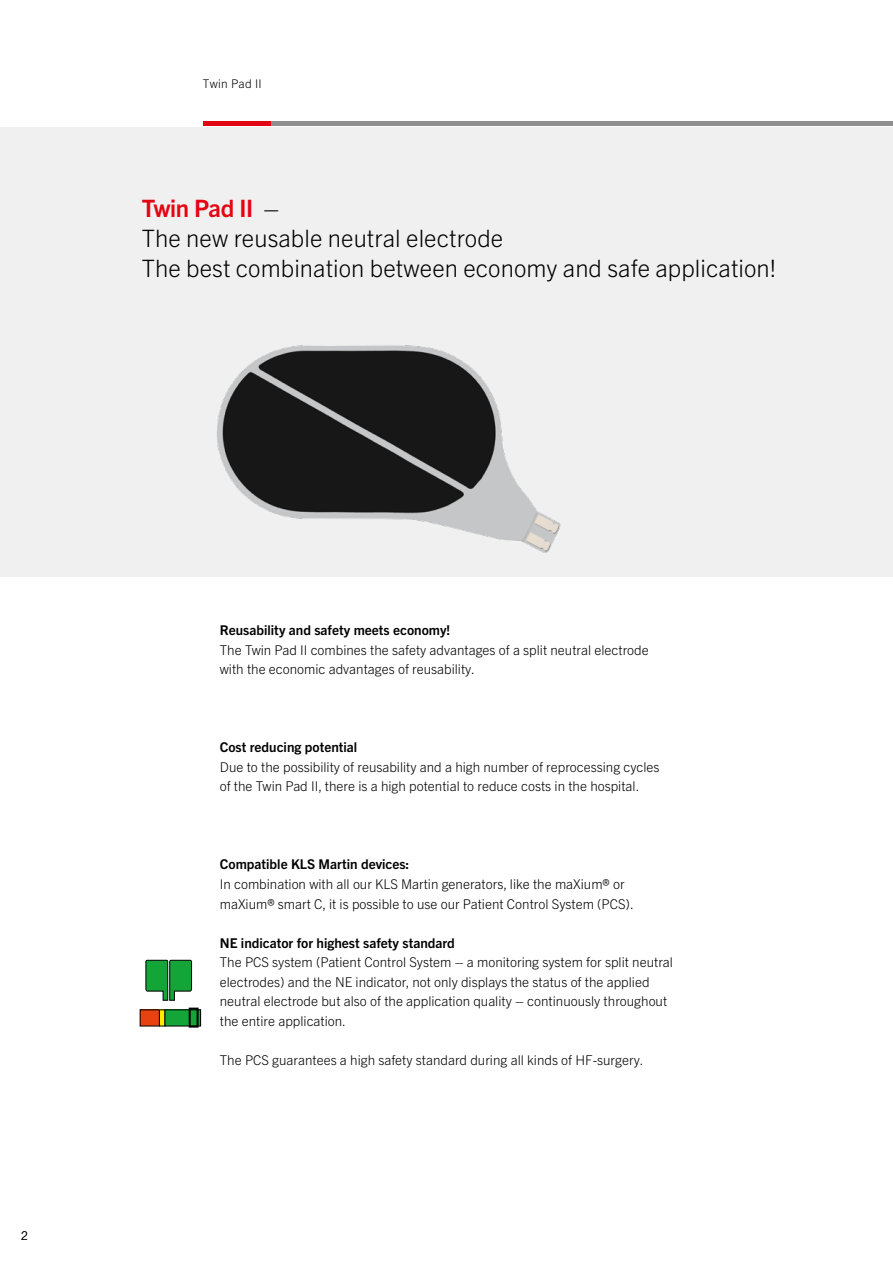
<style>
.page{position:relative;width:893px;height:1263px;background:#fff}
.page>*{position:absolute;margin:0;border:0;box-sizing:border-box;transform-origin:0 0}
.t1{font:300 24px/30px "Trade Gothic Next LT Pro";letter-spacing:.005em;color:#000}
.t2{font:300 13.5px/19.5px "Trade Gothic Next LT Pro";color:#000}
.t3{font:700 13.5px "Trade Gothic Next LT Pro";color:#000}
.t4{font:300 12px "Trade Gothic Next LT Pro";letter-spacing:.025em;color:#000}
.s1{font-weight:700;color:#e30613}
</style>
<div class="page">
<div style="left:0;top:128px;width:893px;height:449px;background:#f0f0f0"></div>
<img style="left:216px;top:345px;width:345px;height:208px">
<svg style="left:146px;top:960px;width:46px;height:40px;background:#3aa254"></svg>
<div style="left:140px;top:1010px;width:19px;height:16px;background:#e74310"></div>
<div style="left:159px;top:1010px;width:6px;height:16px;background:#ffed00"></div>
<div style="left:159px;top:1010px;width:6px;height:16px;border:1px solid #000"></div>
<div style="left:165px;top:1010px;width:36px;height:16px;background:#13a538"></div>
<div style="left:189px;top:1007px;width:10px;height:20px;border:2px solid #000"></div>
<hr style="left:203px;top:121px;width:68px;height:4px;background:#e30613">
<hr style="left:271px;top:121px;width:622px;height:4px;background:#909090">
<p class="t4" style="left:203px;top:75px;width:60px">Twin Pad II</p>
<h1 class="t1" style="left:142px;top:191px;width:636px"><span class="s1">Twin Pad II</span> –<br>The new reusable neutral electrode<br>The best combination between economy and safe application!</h1>
<p class="t4" style="left:21px;top:1227px;width:8px">2</p>
<p class="t3" style="left:220px;top:621px;width:232px">Reusability and safety meets economy!</p>
<p class="t2" style="left:220px;top:639px;width:430px">The Twin Pad II combines the safety advantages of a split neutral electrode with the economic advantages of reusability.</p>
<p class="t3" style="left:220px;top:738px;width:139px">Cost reducing potential</p>
<p class="t2" style="left:220px;top:756px;width:441px">Due to the possibility of reusability and a high number of reprocessing cycles of the Twin Pad II, there is a high potential to reduce costs in the hospital.</p>
<p class="t3" style="left:220px;top:855px;width:191px">Compatible KLS Martin devices:</p>
<p class="t2" style="left:220px;top:873px;width:415px">In combination with all our KLS Martin generators, like the maXium® or maXium® smart C, it is possible to use our Patient Control System (PCS).</p>
<p class="t3" style="left:220px;top:933px;width:237px">NE indicator for highest safety standard</p>
<p class="t2" style="left:220px;top:951px;width:455px">The PCS system (Patient Control System – a monitoring system for split neutral electrodes) and the NE indicator, not only displays the status of the applied neutral electrode but also of the application quality – continuously throughout the entire application.</p>
<p class="t2" style="left:220px;top:1049px;width:425px">The PCS guarantees a high safety standard during all kinds of HF-surgery.</p>
</div>
